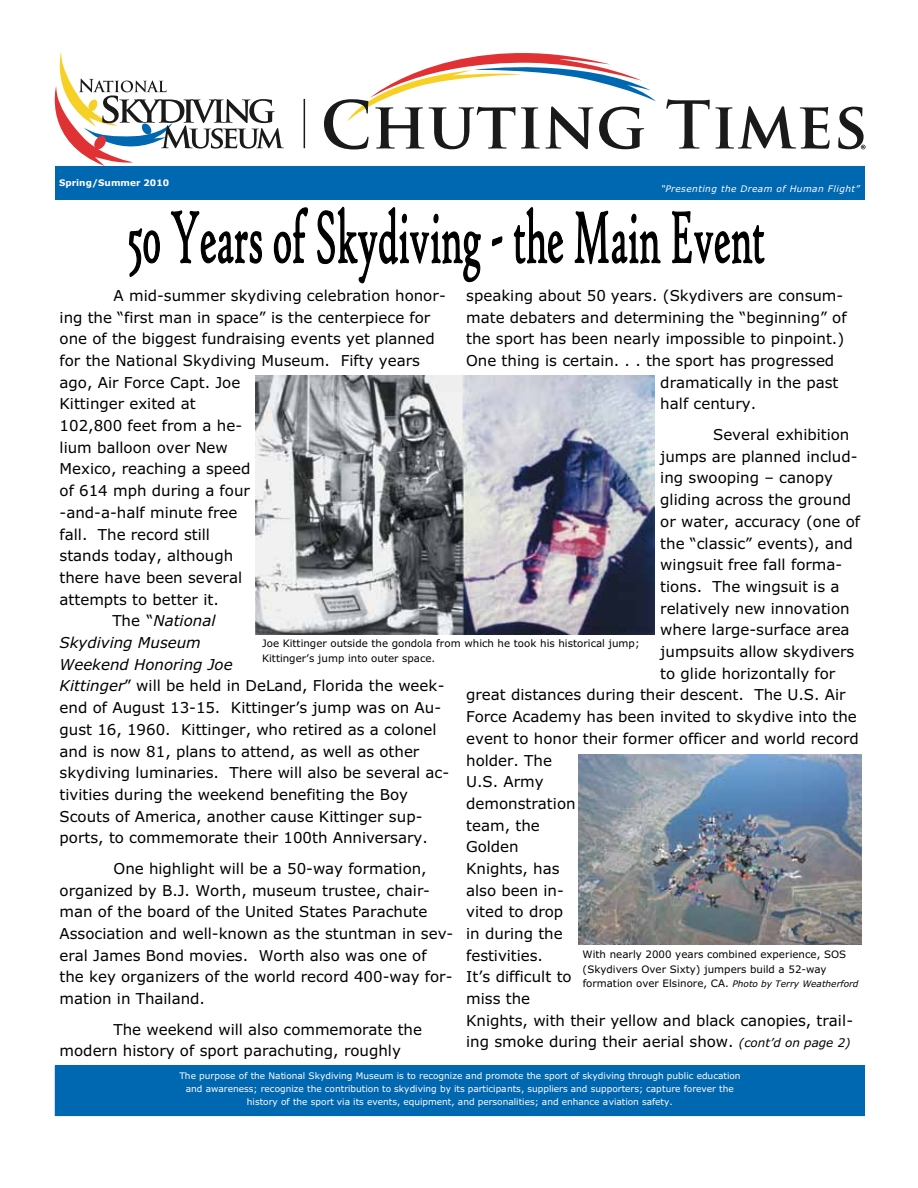
<style>
.page{position:relative;width:918px;height:1188px;background:#fff}
.page>*{position:absolute;margin:0;border:0;box-sizing:border-box;transform-origin:0 0}
.t1{font:15px/21.8px "Verdana";color:#000}
.t2{font:italic 15px "Verdana";color:#000}
.t3{font:10.2px/14.9px "Verdana";color:#000}
.t4{font:9px/13px "Verdana";color:#fffefd;text-align:center}
.t5{font:italic 9px "Verdana";letter-spacing:.05em;color:#fffefd}
.t6{font:700 9px "Verdana";color:#fffefd}
.s1{font-style:italic;font-size:12px}
.s2{font-style:normal}
.s3{font-style:italic}
.s4{font-style:italic;font-size:9px}
</style>
<div class="page">
<div style="left:55px;top:1066px;width:810px;height:50px;background:#0067b1"></div>
<div style="left:55px;top:166px;width:810px;height:34px;background:#0067b1"></div>
<div style="left:170px;top:1066px;width:580px;height:50px;background:#0067b1"></div>
<svg style="left:55px;top:52px;width:229px;height:114px"></svg>
<svg style="left:324px;top:53px;width:332px;height:96px"></svg>
<svg style="left:666px;top:99px;width:164px;height:50px"></svg>
<svg style="left:838px;top:107px;width:28px;height:42px"></svg>
<hr style="left:304px;top:99px;width:1px;height:49px;background:#1b1a1b">
<img style="left:255px;top:376px;width:400px;height:259px">
<svg style="left:128px;top:207px;width:637px;height:77px"></svg>
<img style="left:578px;top:754px;width:284px;height:191px">
<p class="t6" style="left:59px;top:177px;width:112px">Spring/Summer 2010</p>
<p class="t5" style="left:661px;top:183px;width:200px">“Presenting the Dream of Human Flight”</p>
<p class="t1" style="left:466px;top:285px;width:379px">speaking about 50 years. (Skydivers are consum-</p>
<p class="t1" style="left:466px;top:307px;width:382px">mate debaters and determining the “beginning” of</p>
<p class="t1" style="left:466px;top:328px;width:380px">the sport has been nearly impossible to pinpoint.)</p>
<p class="t1" style="left:466px;top:350px;width:370px">One thing is certain. . . the sport has progressed</p>
<p class="t1" style="left:660px;top:372px;width:180px">dramatically in the past</p>
<p class="t1" style="left:660px;top:393px;width:97px">half century.</p>
<p class="t1" style="left:713px;top:424px;width:138px">Several exhibition</p>
<p class="t1" style="left:660px;top:446px;width:199px">jumps are planned includ-</p>
<p class="t1" style="left:660px;top:467px;width:174px">ing swooping – canopy</p>
<p class="t1" style="left:660px;top:489px;width:192px">gliding across the ground</p>
<p class="t1" style="left:660px;top:511px;width:201px">or water, accuracy (one of</p>
<p class="t1" style="left:660px;top:532px;width:194px">the “classic” events), and</p>
<p class="t1" style="left:660px;top:554px;width:184px">wingsuit free fall forma-</p>
<p class="t1" style="left:660px;top:576px;width:181px">tions. The wingsuit is a</p>
<p class="t1" style="left:660px;top:598px;width:191px">relatively new innovation</p>
<p class="t1" style="left:660px;top:619px;width:191px">where large-surface area</p>
<p class="t1" style="left:660px;top:641px;width:196px">jumpsuits allow skydivers</p>
<p class="t1" style="left:660px;top:663px;width:177px">to glide horizontally for</p>
<p class="t1" style="left:466px;top:684px;width:381px">great distances during their descent. The U.S. Air</p>
<p class="t1" style="left:466px;top:706px;width:392px">Force Academy has been invited to skydive into the</p>
<p class="t1" style="left:466px;top:728px;width:394px">event to honor their former officer and world record</p>
<p class="t1" style="left:466px;top:749px;width:87px">holder. The</p>
<p class="t1" style="left:466px;top:771px;width:79px">U.S. Army</p>
<p class="t1" style="left:466px;top:793px;width:111px">demonstration</p>
<p class="t1" style="left:466px;top:814px;width:75px">team, the</p>
<p class="t1" style="left:466px;top:836px;width:54px">Golden</p>
<p class="t1" style="left:466px;top:858px;width:95px">Knights, has</p>
<p class="t1" style="left:466px;top:880px;width:99px">also been in-</p>
<p class="t1" style="left:466px;top:901px;width:98px">vited to drop</p>
<p class="t1" style="left:466px;top:923px;width:98px">in during the</p>
<p class="t1" style="left:466px;top:945px;width:78px">festivities.</p>
<p class="t1" style="left:466px;top:966px;width:107px">It’s difficult to</p>
<p class="t1" style="left:466px;top:988px;width:65px">miss the</p>
<p class="t1" style="left:466px;top:1010px;width:389px">Knights, with their yellow and black canopies, trail-</p>
<p class="t1" style="left:466px;top:1031px;width:386px">ing smoke during their aerial show. <span class="s1">(cont’d on page 2)</span></p>
<p class="t1" style="left:114px;top:285px;width:334px">A mid-summer skydiving celebration honor-</p>
<p class="t1" style="left:60px;top:307px;width:372px">ing the “first man in space” is the centerpiece for</p>
<p class="t1" style="left:60px;top:328px;width:377px">one of the biggest fundraising events yet planned</p>
<p class="t1" style="left:60px;top:350px;width:362px">for the National Skydiving Museum. Fifty years</p>
<p class="t1" style="left:60px;top:372px;width:182px">ago, Air Force Capt. Joe</p>
<p class="t1" style="left:60px;top:393px;width:138px">Kittinger exited at</p>
<p class="t1" style="left:60px;top:415px;width:184px">102,800 feet from a he-</p>
<p class="t1" style="left:60px;top:437px;width:170px">lium balloon over New</p>
<p class="t1" style="left:60px;top:458px;width:192px">Mexico, reaching a speed</p>
<p class="t1" style="left:60px;top:480px;width:192px">of 614 mph during a four</p>
<p class="t1" style="left:60px;top:502px;width:179px">-and-a-half minute free</p>
<p class="t1" style="left:60px;top:523px;width:152px">fall. The record still</p>
<p class="t1" style="left:60px;top:545px;width:175px">stands today, although</p>
<p class="t1" style="left:60px;top:567px;width:184px">there have been several</p>
<p class="t1" style="left:60px;top:589px;width:161px">attempts to better it.</p>
<p class="t2" style="left:112px;top:611px;width:105px"><span class="s2">The “</span>National</p>
<p class="t2" style="left:60px;top:633px;width:143px">Skydiving Museum</p>
<p class="t2" style="left:60px;top:655px;width:175px">Weekend Honoring Joe</p>
<p class="t1" style="left:60px;top:675px;width:387px"><span class="s3">Kittinger</span>” will be held in DeLand, Florida the week-</p>
<p class="t1" style="left:60px;top:697px;width:383px">end of August 13-15. Kittinger’s jump was on Au-</p>
<p class="t1" style="left:60px;top:719px;width:379px">gust 16, 1960. Kittinger, who retired as a colonel</p>
<p class="t1" style="left:60px;top:740px;width:361px">and is now 81, plans to attend, as well as other</p>
<p class="t1" style="left:60px;top:762px;width:391px">skydiving luminaries. There will also be several ac-</p>
<p class="t1" style="left:60px;top:784px;width:350px">tivities during the weekend benefiting the Boy</p>
<p class="t1" style="left:60px;top:805px;width:364px">Scouts of America, another cause Kittinger sup-</p>
<p class="t1" style="left:60px;top:827px;width:370px">ports, to commemorate their 100th Anniversary.</p>
<p class="t1" style="left:60px;top:858px;width:395px;text-indent:54px">One highlight will be a 50-way formation, organized by B.J. Worth, museum trustee, chair&shy;man of the board of the United States Parachute Association and well-known as the stuntman in sev&shy;eral James Bond movies. Worth also was one of the key organizers of the world record 400-way for&shy;mation in Thailand.</p>
<p class="t1" style="left:60px;top:1019px;width:364px;text-indent:54px">The weekend will also commemorate the modern history of sport parachuting, roughly</p>
<p class="t3" style="left:262px;top:636px;width:379px">Joe Kittinger outside the gondola from which he took his historical jump;<br>Kittinger’s jump into outer space.</p>
<p class="t3" style="left:583px;top:947px;width:277px">With nearly 2000 years combined experience, SOS (Skydivers Over Sixty) jumpers build a 52-way formation over Elsinore, CA. <span class="s4">Photo by Terry Weatherford</span></p>
<p class="t4" style="left:179px;top:1069px;width:563px">The purpose of the National Skydiving Museum is to recognize and promote the sport of skydiving through public education and awareness; recognize the contribution to skydiving by its participants, suppliers and supporters; capture forever the history of the sport via its events, equipment, and personalities; and enhance aviation safety.</p>
</div>
